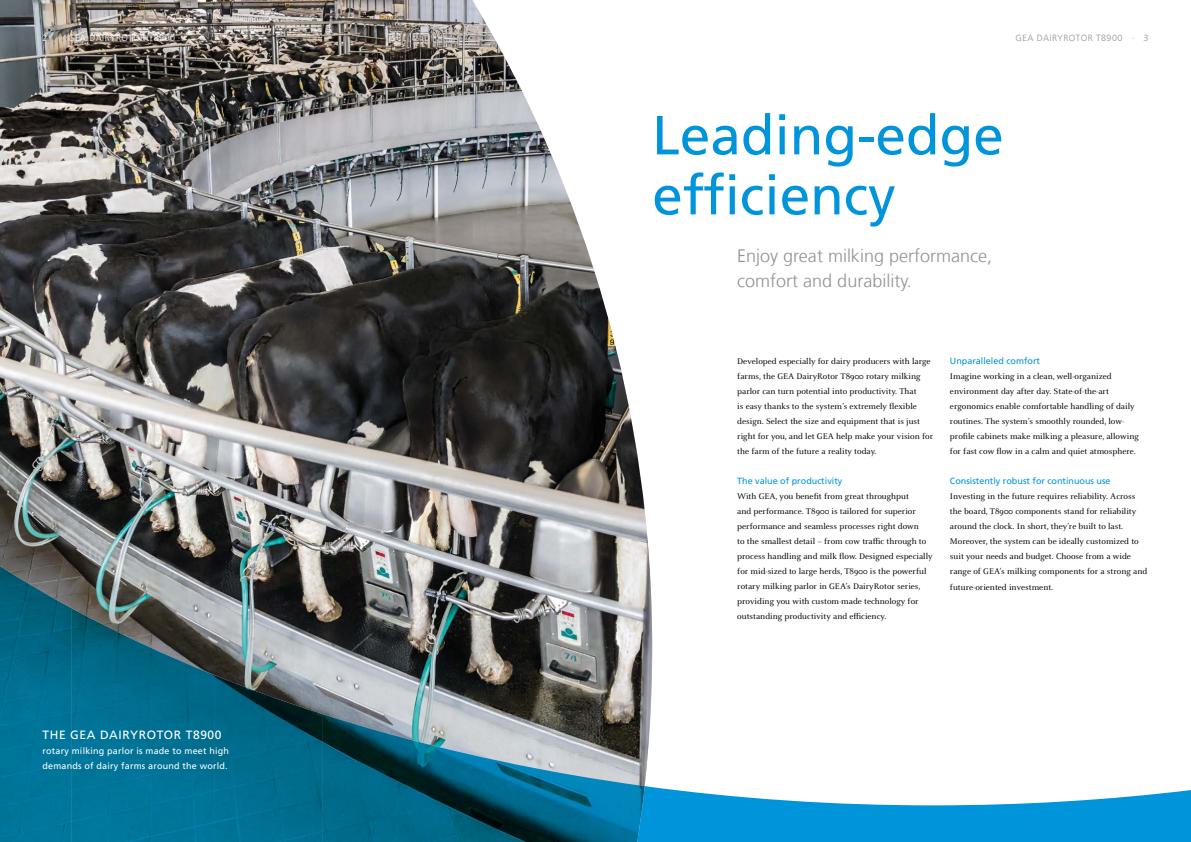
<style>
.page{position:relative;width:1191px;height:842px;background:#fff}
.page>*{position:absolute;margin:0;border:0;box-sizing:border-box;transform-origin:0 0}
.t1{font:55px/60px "Frutiger LT Com";color:#0095db}
.t2{font:300 18px/25px "Frutiger LT Com";color:#929292}
.t3{font:12px "Frutiger LT Com";letter-spacing:.05em;color:#fff}
.t4{font:9px/15px "Celeste OT";color:#000}
.t5{font:9px "Frutiger LT Com";color:#0095db}
.t6{font:9px/15px "Frutiger LT Com";letter-spacing:.02em;color:#fff}
.t7{font:300 9px "Frutiger LT Com";letter-spacing:.05em;color:#fff}
.t8{font:300 9px "Frutiger LT Com";letter-spacing:.05em;color:#929292}
</style>
<div class="page">
<img style="left:0;top:0;width:652px;height:786px">
<svg style="left:644px;top:786px;width:547px;height:56px"></svg>
<img style="left:0;top:566px;width:72px;height:276px">
<img style="left:71px;top:608px;width:72px;height:234px">
<img style="left:143px;top:644px;width:72px;height:198px">
<img style="left:215px;top:675px;width:107px;height:167px">
<img style="left:322px;top:714px;width:108px;height:128px">
<img style="left:429px;top:745px;width:144px;height:97px">
<img style="left:573px;top:775px;width:71px;height:67px">
<p class="t7" style="left:43px;top:32px;width:134px">2 · GEA DAIRYROTOR T8900</p>
<p class="t8" style="left:1015px;top:32px;width:134px">GEA DAIRYROTOR T8900 · 3</p>
<h1 class="t1" style="left:652px;top:106px;width:353px">Leading-edge efficiency</h1>
<h2 class="t2" style="left:737px;top:244px;width:256px">Enjoy great milking performance, comfort and durability.</h2>
<h3 class="t3" style="left:43px;top:728px;width:180px">THE GEA DAIRYROTOR T8900</h3>
<p class="t6" style="left:43px;top:744px;width:188px">rotary milking parlor is made to meet high demands of dairy farms around the world.</p>
<p class="t4" style="left:737px;top:354px;width:197px">Developed especially for dairy producers with large farms, the GEA DairyRotor T8900 rotary milking parlor can turn potential into productivity. That<br>is easy thanks to the system’s extremely flexible design. Select the size and equipment that is just right for you, and let GEA help make your vision for the farm of the future a reality today.</p>
<p class="t5" style="left:737px;top:476px;width:107px">The value of productivity</p>
<p class="t4" style="left:737px;top:489px;width:197px">With GEA, you benefit from great throughput<br>and performance. T8900 is tailored for superior performance and seamless processes right down<br>to the smallest detail – from cow traffic through to process handling and milk flow. Designed especially for mid-sized to large herds, T8900 is the powerful rotary milking parlor in GEA’s DairyRotor series, providing you with custom-made technology for outstanding productivity and efficiency.</p>
<p class="t5" style="left:950px;top:356px;width:92px">Unparalleled comfort</p>
<p class="t4" style="left:950px;top:369px;width:190px">Imagine working in a clean, well-organized environment day after day. State-of-the-art ergonomics enable comfortable handling of daily routines. The system’s smoothly rounded, low&shy;profile cabinets make milking a pleasure, allowing for fast cow flow in a calm and quiet atmosphere.</p>
<p class="t5" style="left:950px;top:476px;width:162px">Consistently robust for continuous use</p>
<p class="t4" style="left:950px;top:489px;width:199px">Investing in the future requires reliability. Across the board, T8900 components stand for reliability around the clock. In short, they’re built to last.<br>Moreover, the system can be ideally customized to suit your needs and budget. Choose from a wide range of GEA’s milking components for a strong and future-oriented investment.</p>
</div>
